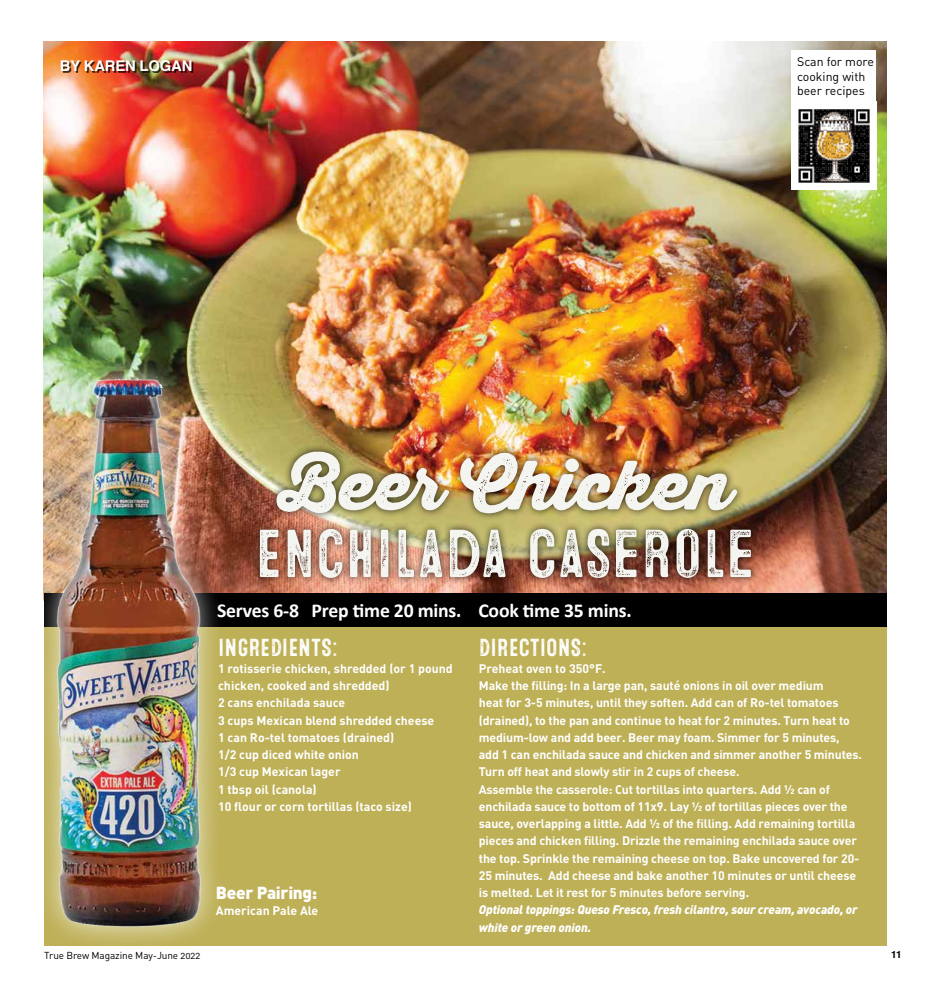
<style>
.page{position:relative;width:945px;height:990px;background:#fff}
.page>*{position:absolute;margin:0;border:0;box-sizing:border-box;transform-origin:0 0}
.t1{font:67.75px "Microbrew Soft Four";color:#f4f4f0}
.t2{font:67.75px "Thirsty Rough Blk";color:#f4f4f0}
.t3{font:24.62px "Microbrew Soft Four";color:#fff}
.t4{font:700 19.75px "Calibri";letter-spacing:-.01em;color:#fff}
.t5{font:900 17.25px "DIN";letter-spacing:-.02em;color:#fff}
.t6{font:700 14.75px "Helvetica";letter-spacing:-.01em;color:#fff}
.t7{font:700 12.25px/17.2px "DIN";letter-spacing:-.01em;color:#fff}
.t8{font:italic 900 12.25px/17.2px "DIN";letter-spacing:-.01em;color:#fff}
.t9{font:12.25px/14.8px "DIN Regular Alternate";color:#000}
.t10{font:10px "DIN Regular Alternate";letter-spacing:-.01em;color:#000}
.t11{font:700 10px "Helvetica";color:#000}
</style>
<div class="page">
<div style="left:44px;top:626px;width:842px;height:320px;background:#beb057"></div>
<img style="left:44px;top:42px;width:842px;height:551px">
<div style="left:44px;top:593px;width:842px;height:33px;background:#000"></div>
<div style="left:63px;top:62px;width:130px;height:11px;background:#000;opacity:.75"></div>
<div style="left:252px;top:444px;width:507px;height:142px;background:#000;opacity:.8"></div>
<img style="left:792px;top:101px;width:84px;height:89px">
<div style="left:792px;top:50px;width:84px;height:51px;background:#fff"></div>
<div style="left:36px;top:354px;width:189px;height:592px;background:#fff;opacity:.75"></div>
<img style="left:56px;top:376px;width:144px;height:550px">
<p class="t6" style="left:60px;top:54px;width:134px">BY KAREN LOGAN</p>
<p class="t9" style="left:797px;top:54px;width:78px">Scan for more cooking with beer recipes</p>
<h1 class="t2" style="left:278px;top:433px;width:455px">Beer Chicken</h1>
<h1 class="t1" style="left:255px;top:515px;width:502px">ENCHILADA CASEROLE</h1>
<h3 class="t4" style="left:217px;top:598px;width:416px">Serves 6-8 Prep time 20 mins. Cook time 35 mins.</h3>
<h2 class="t3" style="left:218px;top:633px;width:121px">INGREDIENTS:</h2>
<p class="t7" style="left:218px;top:659px;width:236px">1 rotisserie chicken, shredded (or 1 pound chicken, cooked and shredded)<br>2 cans enchilada sauce<br>3 cups Mexican blend shredded cheese<br>1 can Ro-tel tomatoes (drained)<br>1/2 cup diced white onion<br>1/3 cup Mexican lager<br>1 tbsp oil (canola)<br>10 flour or corn tortillas (taco size)</p>
<h3 class="t5" style="left:216px;top:881px;width:103px">Beer Pairing:</h3>
<p class="t7" style="left:216px;top:901px;width:104px">American Pale Ale</p>
<h2 class="t3" style="left:479px;top:633px;width:110px">DIRECTIONS:</h2>
<p class="t7" style="left:479px;top:659px;width:385px">Preheat oven to 350°F.<br>Make the filling: In a large pan, sauté onions in oil over medium<br>heat for 3-5 minutes, until they soften. Add can of Ro-tel tomatoes (drained), to the pan and continue to heat for 2 minutes. Turn heat to medium-low and add beer. Beer may foam. Simmer for 5 minutes, add 1 can enchilada sauce and chicken and simmer another 5 minutes.<br>Turn off heat and slowly stir in 2 cups of cheese.<br>Assemble the casserole: Cut tortillas into quarters. Add ½ can of enchilada sauce to bottom of 11x9. Lay ½ of tortillas pieces over the sauce, overlapping a little. Add ½ of the filling. Add remaining tortilla pieces and chicken filling. Drizzle the remaining enchilada sauce over the top. Sprinkle the remaining cheese on top. Bake uncovered for 20- 25 minutes. Add cheese and bake another 10 minutes or until cheese is melted. Let it rest for 5 minutes before serving.</p>
<p class="t8" style="left:479px;top:901px;width:380px">Optional toppings: Queso Fresco, fresh cilantro, sour cream, avocado, or white or green onion.</p>
<p class="t10" style="left:44px;top:949px;width:158px">True Brew Magazine May-June 2022</p>
<p class="t11" style="left:891px;top:946px;width:12px">11</p>
</div>
